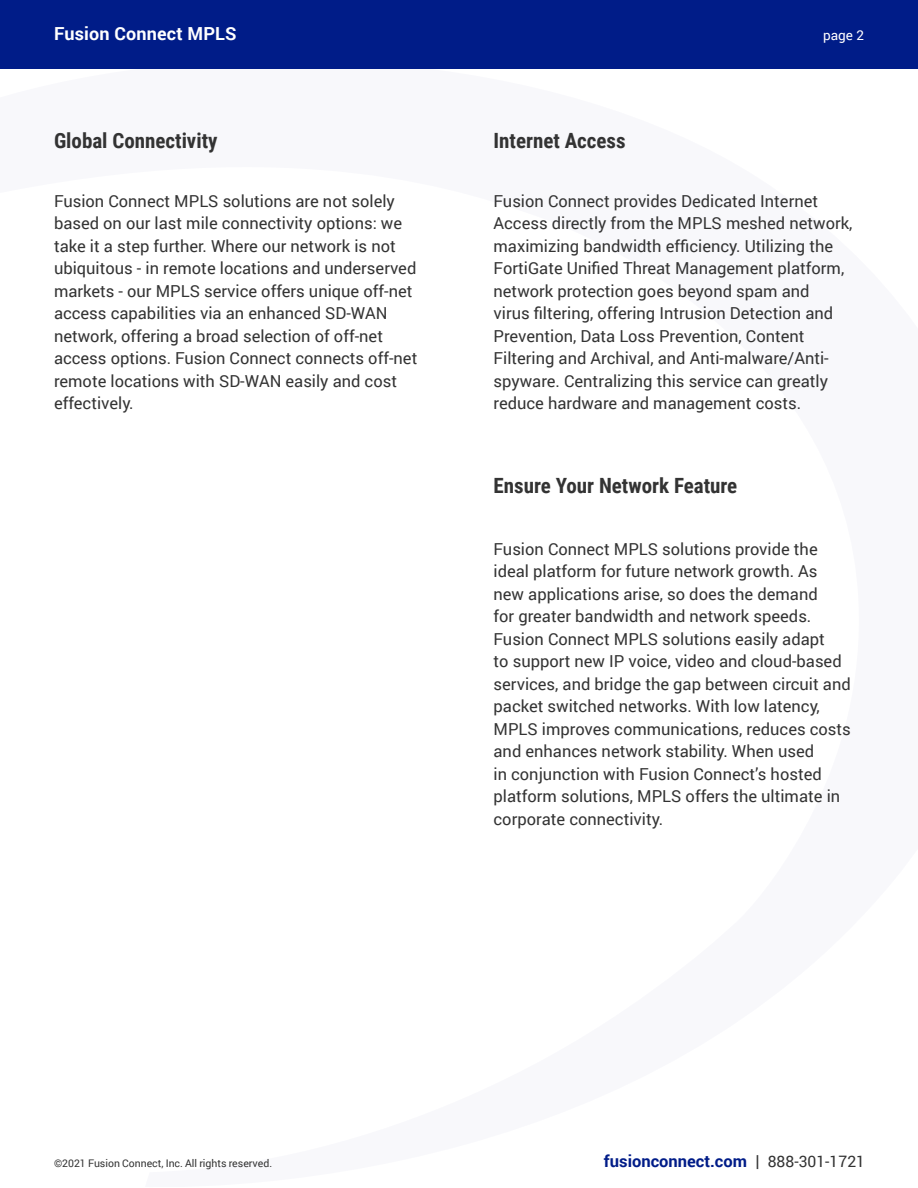
<style>
.page{position:relative;width:918px;height:1188px;background:#fff}
.page>*{position:absolute;margin:0;border:0;box-sizing:border-box;transform-origin:0 0}
.Section_Header{font:700 21px "Roboto Condensed";color:#333}
.t1{font:700 18px "Roboto";letter-spacing:.01em;color:#fff}
.Body_Copy{font:16.5px/22.5px "Roboto";color:#333}
.Section_Header-2{font:16.5px/22.5px "Roboto";color:#333}
.t2{font:700 16.5px "Roboto";color:#001c88}
.t3{font:13.5px "Roboto";color:#fff}
.t4{font:10.5px "Roboto";color:#333}
.s1{color:#333}
.s2{font-weight:400;font-size:15.75px;color:#333}
</style>
<div class="page">
<div style="left:0;top:0;width:918px;height:68px;background:#001c88"></div>
<p class="t1" style="left:54px;top:21px;width:184px">Fusion Connect MPLS</p>
<p class="t3" style="left:823px;top:26px;width:42px">page 2</p>
<p class="Section_Header" style="left:54px;top:126px;width:165px">Global Connectivity</p>
<p class="Body_Copy" style="left:54px;top:189px;width:365px">Fusion Connect MPLS solutions are not solely based on our last mile connectivity options: we take it a step further. Where our network is not ubiquitous - in remote locations and underserved markets - our MPLS service offers unique off-net access capabilities via an enhanced SD-WAN network, offering a broad selection of off-net access options. Fusion Connect connects off-net remote locations with SD-WAN easily and cost effectively.</p>
<p class="Section_Header" style="left:494px;top:126px;width:134px">Internet Access</p>
<p class="Body_Copy" style="left:494px;top:189px;width:360px">Fusion Connect provides Dedicated Internet Access directly from the MPLS meshed network, maximizing bandwidth efficiency. Utilizing the FortiGate Unified Threat Management platform, network protection goes beyond spam and<br>virus filtering, offering Intrusion Detection and Prevention, Data Loss Prevention, Content Filtering and Archival, and Anti-malware/Anti&shy;spyware. Centralizing this service can greatly reduce hardware and management costs.</p>
<p class="Section_Header" style="left:494px;top:471px;width:245px">Ensure Your Network Feature</p>
<p class="Section_Header-2" style="left:494px;top:537px;width:359px">Fusion Connect MPLS solutions provide the ideal platform for future network growth. As new applications arise, so does the demand<br>for greater bandwidth and network speeds.<br>Fusion Connect MPLS solutions easily adapt<br>to support new IP voice, video and cloud-based services, and bridge the gap between circuit and packet switched networks. With low latency, MPLS improves communications, reduces costs and enhances network stability. When used<br>in conjunction with Fusion Connect’s hosted platform solutions, MPLS offers the ultimate in corporate connectivity.</p>
<p class="t4" style="left:54px;top:1156px;width:220px">©2021 Fusion Connect, Inc. All rights reserved.</p>
<p class="t2" style="left:604px;top:1150px;width:263px">fusionconnect.com <span class="s1">|</span> <span class="s2">888-301-1721</span></p>
</div>
